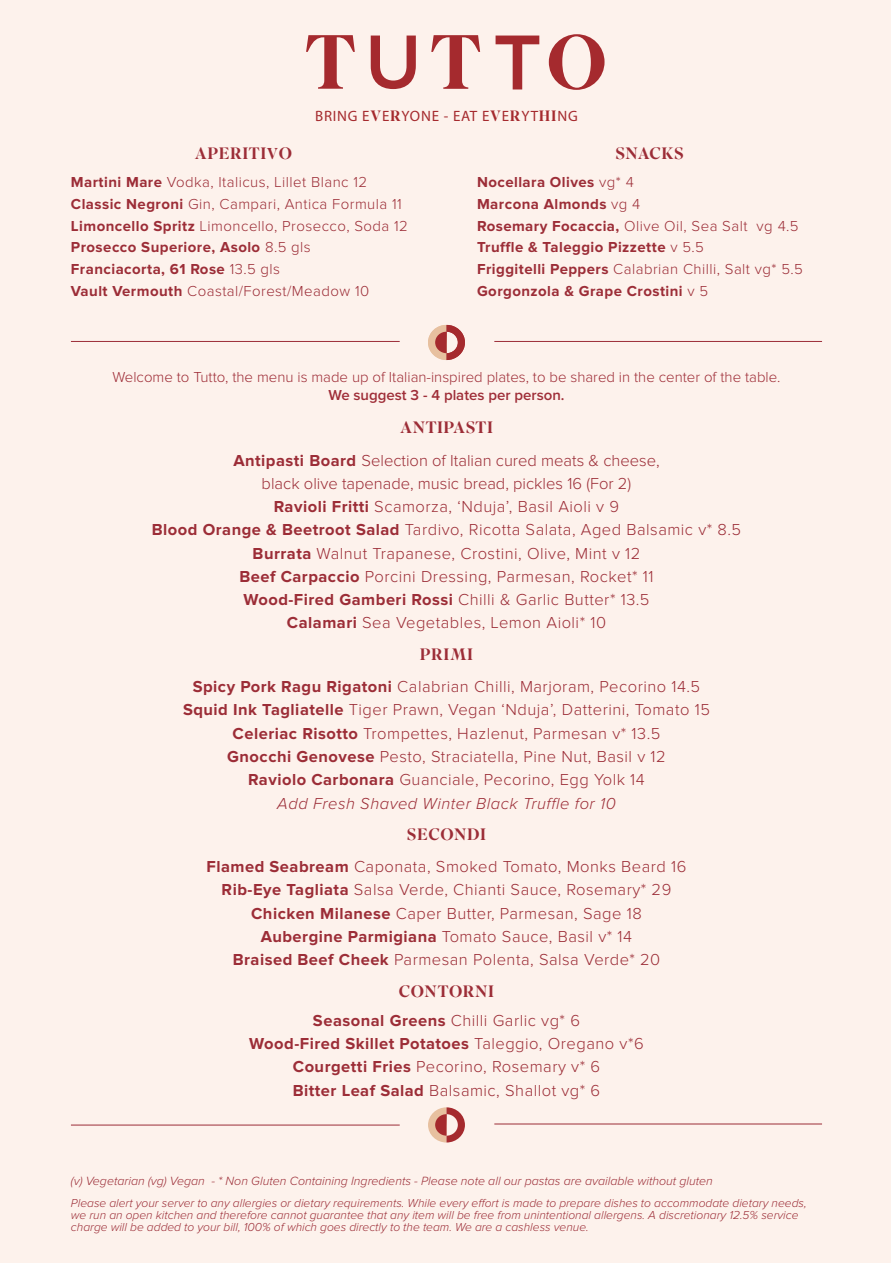
<style>
.page{position:relative;width:893px;height:1263px;background:#fff}
.page>*{position:absolute;margin:0;border:0;box-sizing:border-box;transform-origin:0 0}
.Menu_Items{font:300 16.5px "Proxima Nova";letter-spacing:.03em;color:#9c2d37}
.Menu_Items-2{font:300 16.5px "Proxima Nova";color:#9c2d37}
.t1{font:500 16.5px "Superior Title";letter-spacing:.035em;color:#9c2d37}
.Menu_Items-3{font:700 16.5px "Proxima Nova";letter-spacing:.03em;color:#9c2d37}
.Menu_Items-4{font:italic 300 16.5px "Proxima Nova";letter-spacing:.03em;color:#9c2d37}
.Snacks___Aperitivo{font:300 15px "Proxima Nova";letter-spacing:.03em;color:#9c2d37}
.Snacks___Aperitivo-2{font:700 15px "Proxima Nova";letter-spacing:.03em;color:#9c2d37}
.t2{font:300 15px "Proxima Nova";color:#9f2e38}
.t3{font:600 15px "Proxima Nova";color:#9f2e38}
.t4{font:15px "Myriad Pro";letter-spacing:.05em;color:#a52a2e}
.t5{font:italic 300 12.3px "Proxima Nova";color:#9c2d37}
.Small_Print{font:italic 300 12px/12px "Proxima Nova";color:#9c2d37}
.s1{font-family:"Superior Title";font-weight:500}
.s2{font-size:15.75px}
.s3{font-weight:700}
.s4{font-weight:300}
</style>
<div class="page">
<div style="left:0;top:0;width:890px;height:1263px;background:#fdf2ec"></div>
<svg style="left:428px;top:1107px;width:37px;height:35px"></svg>
<hr style="left:494px;top:341px;width:328px;height:1px;background:#9c2d37">
<hr style="left:71px;top:341px;width:329px;height:1px;background:#9c2d37">
<hr style="left:494px;top:1123px;width:328px;height:1px;background:#9c2d37">
<hr style="left:71px;top:1124px;width:329px;height:1px;background:#9c2d37">
<svg style="left:428px;top:325px;width:37px;height:35px"></svg>
<svg style="left:306px;top:35px;width:49px;height:54px"></svg>
<svg style="left:431px;top:35px;width:49px;height:54px"></svg>
<svg style="left:549px;top:34px;width:55px;height:56px"></svg>
<svg style="left:371px;top:36px;width:45px;height:53px"></svg>
<svg style="left:496px;top:36px;width:43px;height:53px"></svg>
<p class="t4" style="left:315px;top:107px;width:264px">BRING E<span class="s1">V</span>E<span class="s1">R</span>YONE - EAT E<span class="s1">V</span>E<span class="s1">R</span>YT<span class="s1">HI</span>NG</p>
<p class="t1" style="left:195px;top:143px;width:99px">APERITI<span class="s2">V</span>O</p>
<p class="t1" style="left:615px;top:143px;width:70px">SNACKS</p>
<p class="Snacks___Aperitivo" style="left:71px;top:174px;width:298px"><span class="s3">Martini Mare</span> Vodka, Italicus, Lillet Blanc 12</p>
<p class="Snacks___Aperitivo" style="left:71px;top:195px;width:332px"><span class="s3">Classic Negroni</span> Gin, Campari, Antica Formula 11</p>
<p class="Snacks___Aperitivo" style="left:71px;top:217px;width:339px"><span class="s3">Limoncello Spritz</span> Limoncello, Prosecco, Soda 12</p>
<p class="Snacks___Aperitivo-2" style="left:71px;top:239px;width:241px">Prosecco Superiore, Asolo <span class="s4">8.5 gls</span></p>
<p class="Snacks___Aperitivo-2" style="left:71px;top:261px;width:211px">Franciacorta, 61 Rose <span class="s4">13.5 gls</span></p>
<p class="Snacks___Aperitivo" style="left:71px;top:282px;width:300px"><span class="s3">Vault Vermouth</span> Coastal/Forest/Meadow 10</p>
<p class="Snacks___Aperitivo-2" style="left:477px;top:173px;width:158px">Nocellara Olives <span class="s4">vg* 4</span></p>
<p class="Snacks___Aperitivo-2" style="left:477px;top:195px;width:165px">Marcona Almonds <span class="s4">vg 4</span></p>
<p class="Snacks___Aperitivo" style="left:477px;top:217px;width:323px"><span class="s3">Rosemary Focaccia,</span> Olive Oil, Sea Salt vg 4.5</p>
<p class="Snacks___Aperitivo-2" style="left:477px;top:239px;width:228px">Truffle &amp; Taleggio Pizzette <span class="s4">v 5.5</span></p>
<p class="Snacks___Aperitivo" style="left:477px;top:261px;width:327px"><span class="s3">Friggitelli Peppers</span> Calabrian Chilli, Salt vg* 5.5</p>
<p class="Snacks___Aperitivo-2" style="left:477px;top:282px;width:233px">Gorgonzola &amp; Grape Crostini <span class="s4">v 5</span></p>
<p class="t2" style="left:112px;top:368px;width:669px">Welcome to Tutto, the menu is made up of Italian-inspired plates, to be shared in the center of the table.</p>
<p class="t3" style="left:328px;top:386px;width:238px">We suggest 3 - 4 plates per person.</p>
<p class="t1" style="left:400px;top:418px;width:94px">ANTIPASTI</p>
<p class="Menu_Items-2" style="left:233px;top:451px;width:428px"><span class="s3">Antipasti Board</span> Selection of Italian cured meats &amp; cheese,</p>
<p class="Menu_Items-2" style="left:262px;top:474px;width:371px">black olive tapenade, music bread, pickles 16 (For 2)</p>
<p class="Menu_Items" style="left:274px;top:497px;width:347px"><span class="s3">Ravioli Fritti</span> Scamorza, ‘Nduja’, Basil Aioli v 9</p>
<p class="Menu_Items" style="left:152px;top:520px;width:591px"><span class="s3">Blood Orange &amp; Beetroot Salad</span> Tardivo, Ricotta Salata, Aged Balsamic v* 8.5</p>
<p class="Menu_Items" style="left:253px;top:544px;width:389px"><span class="s3">Burrata</span> Walnut Trapanese, Crostini, Olive, Mint v 12</p>
<p class="Menu_Items" style="left:239px;top:567px;width:416px"><span class="s3">Beef Carpaccio</span> Porcini Dressing, Parmesan, Rocket* 11</p>
<p class="Menu_Items" style="left:243px;top:590px;width:408px"><span class="s3">Wood-Fired Gamberi Rossi</span> Chilli &amp; Garlic Butter* 13.5</p>
<p class="Menu_Items" style="left:287px;top:613px;width:321px"><span class="s3">Calamari</span> Sea Vegetables, Lemon Aioli* 10</p>
<p class="t1" style="left:420px;top:644px;width:55px">PRIMI</p>
<p class="Menu_Items" style="left:193px;top:677px;width:509px"><span class="s3">Spicy Pork Ragu Rigatoni</span> Calabrian Chilli, Marjoram, Pecorino 14.5</p>
<p class="Menu_Items" style="left:183px;top:700px;width:528px"><span class="s3">Squid Ink Tagliatelle</span> Tiger Prawn, Vegan ‘Nduja’, Datterini, Tomato 15</p>
<p class="Menu_Items" style="left:233px;top:724px;width:429px"><span class="s3">Celeriac Risotto</span> Trompettes, Hazlenut, Parmesan v* 13.5</p>
<p class="Menu_Items" style="left:227px;top:747px;width:440px"><span class="s3">Gnocchi Genovese</span> Pesto, Straciatella, Pine Nut, Basil v 12</p>
<p class="Menu_Items" style="left:248px;top:770px;width:398px"><span class="s3">Raviolo Carbonara</span> Guanciale, Pecorino, Egg Yolk 14</p>
<p class="Menu_Items-4" style="left:277px;top:794px;width:340px">Add Fresh Shaved Winter Black Truffle for 10</p>
<p class="t1" style="left:407px;top:824px;width:81px">SECONDI</p>
<p class="Menu_Items" style="left:206px;top:857px;width:481px"><span class="s3">Flamed Seabream</span> Caponata, Smoked Tomato, Monks Beard 16</p>
<p class="Menu_Items" style="left:222px;top:880px;width:451px"><span class="s3">Rib-Eye Tagliata</span> Salsa Verde, Chianti Sauce, Rosemary* 29</p>
<p class="Menu_Items" style="left:251px;top:904px;width:392px"><span class="s3">Chicken Milanese</span> Caper Butter, Parmesan, Sage 18</p>
<p class="Menu_Items" style="left:261px;top:927px;width:373px"><span class="s3">Aubergine Parmigiana</span> Tomato Sauce, Basil v* 14</p>
<p class="Menu_Items" style="left:233px;top:950px;width:429px"><span class="s3">Braised Beef Cheek</span> Parmesan Polenta, Salsa Verde* 20</p>
<p class="t1" style="left:399px;top:981px;width:97px">CONTORNI</p>
<p class="Menu_Items" style="left:313px;top:1011px;width:269px"><span class="s3">Seasonal Greens</span> Chilli Garlic vg* 6</p>
<p class="Menu_Items-3" style="left:249px;top:1034px;width:396px">Wood-Fired Skillet Potatoes <span class="s4">Taleggio, Oregano v*6</span></p>
<p class="Menu_Items" style="left:293px;top:1057px;width:309px"><span class="s3">Courgetti Fries</span> Pecorino, Rosemary v* 6</p>
<p class="Menu_Items" style="left:293px;top:1080px;width:309px"><span class="s3">Bitter Leaf Salad</span> Balsamic, Shallot vg* 6</p>
<p class="t5" style="left:71px;top:1173px;width:643px">(v) Vegetarian (vg) Vegan - * Non Gluten Containing Ingredients - Please note all our pastas are available without gluten</p>
<p class="Small_Print" style="left:71px;top:1197px;width:737px">Please alert your server to any allergies or dietary requirements. While every effort is made to prepare dishes to accommodate dietary needs, we run an open kitchen and therefore cannot guarantee that any item will be free from unintentional allergens. A discretionary 12.5% service charge will be added to your bill, 100% of which goes directly to the team. We are a cashless venue.</p>
</div>
